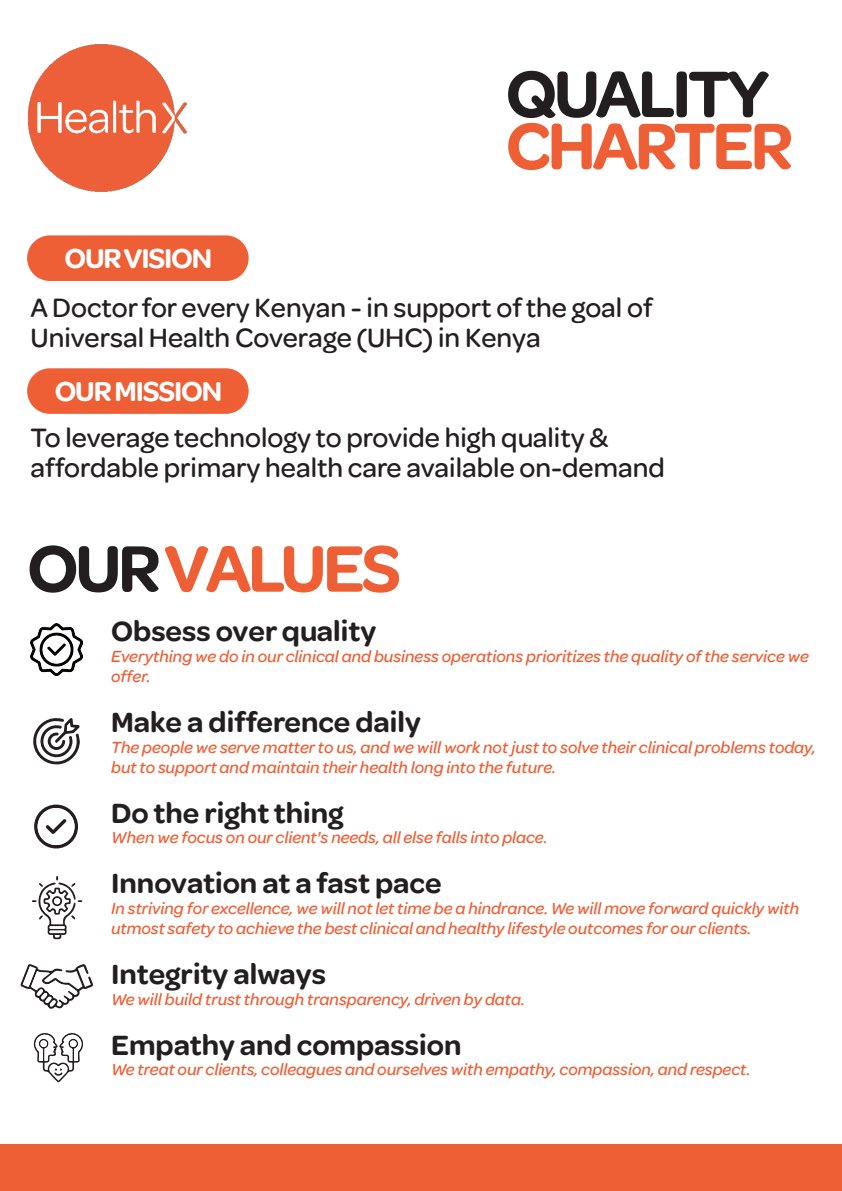
<style>
.page{position:relative;width:842px;height:1191px;background:#fff}
.page>*{position:absolute;margin:0;border:0;box-sizing:border-box;transform-origin:0 0}
.t1{font:600 70px "Omnes";letter-spacing:-.05em;color:#ee5f36}
.t2{font:600 70px "Omnes";letter-spacing:-.05em;color:#231f20}
.t3{font:600 30px "Omnes";color:#231f20}
.t4{font:600 29.6px "Omnes";letter-spacing:-.04em;color:#fff}
.t5{font:500 28px/30px "Omnes";color:#231f20}
.t6{font:italic 17px/20.4px "Omnes Med";color:#ee5f36}
.s1{color:#231f20}
</style>
<div class="page">
<img style="left:27px;top:44px;width:160px;height:148px">
<div style="left:0;top:1144px;width:842px;height:47px;background:#ee5f36"></div>
<div style="left:27px;top:235px;width:222px;height:46px;background:#ee5f36;border-radius:23px"></div>
<div style="left:27px;top:368px;width:222px;height:46px;background:#ee5f36;border-radius:23px"></div>
<img style="left:31px;top:623px;width:51px;height:52px">
<svg style="left:33px;top:718px;width:47px;height:47px"></svg>
<svg style="left:34px;top:804px;width:44px;height:45px"></svg>
<svg style="left:32px;top:876px;width:51px;height:64px"></svg>
<svg style="left:20px;top:964px;width:73px;height:45px"></svg>
<svg style="left:33px;top:1033px;width:51px;height:50px"></svg>
<h1 class="t2" style="left:506px;top:45px;width:265px">QUALITY</h1>
<h1 class="t1" style="left:506px;top:97px;width:289px">CHARTER</h1>
<h3 class="t4" style="left:65px;top:238px;width:149px">OUR VISION</h3>
<h3 class="t5" style="left:31px;top:290px;width:624px">A Doctor for every Kenyan - in support of the goal of<br>Universal Health Coverage (UHC) in Kenya</h3>
<h3 class="t4" style="left:55px;top:371px;width:169px">OUR MISSION</h3>
<h3 class="t5" style="left:31px;top:421px;width:636px">To leverage technology to provide high quality &amp; affordable primary health care available on-demand</h3>
<h1 class="t1" style="left:27px;top:520px;width:375px"><span class="s1">OUR</span> VALUES</h1>
<h2 class="t3" style="left:111px;top:610px;width:267px">Obsess over quality</h2>
<p class="t6" style="left:111px;top:645px;width:699px">Everything we do in our clinical and business operations prioritizes the quality of the service we offer.</p>
<h2 class="t3" style="left:111px;top:701px;width:311px">Make a difference daily</h2>
<p class="t6" style="left:111px;top:736px;width:706px">The people we serve matter to us, and we will work not just to solve their clinical problems today, but to support and maintain their health long into the future.</p>
<h2 class="t3" style="left:111px;top:792px;width:234px">Do the right thing</h2>
<p class="t6" style="left:111px;top:826px;width:438px">When we focus on our client's needs, all else falls into place.</p>
<h2 class="t3" style="left:111px;top:862px;width:332px">Innovation at a fast pace</h2>
<p class="t6" style="left:111px;top:897px;width:690px">In striving for excellence, we will not let time be a hindrance. We will move forward quickly with utmost safety to achieve the best clinical and healthy lifestyle outcomes for our clients.</p>
<h2 class="t3" style="left:111px;top:953px;width:216px">Integrity always</h2>
<p class="t6" style="left:111px;top:988px;width:415px">We will build trust through transparency, driven by data.</p>
<h2 class="t3" style="left:111px;top:1024px;width:352px">Empathy and compassion</h2>
<p class="t6" style="left:111px;top:1058px;width:641px">We treat our clients, colleagues and ourselves with empathy, compassion, and respect.</p>
</div>
